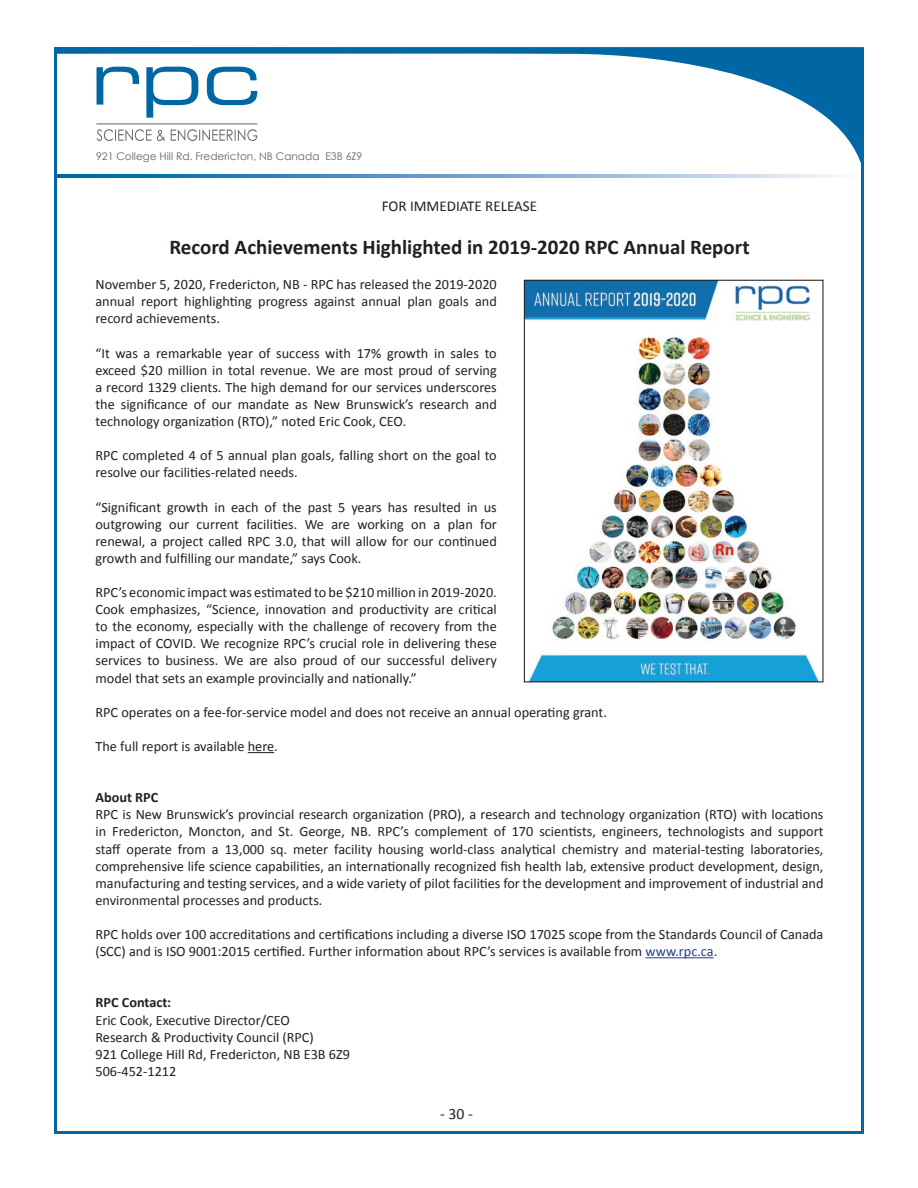
<style>
.page{position:relative;width:918px;height:1188px;background:#fff}
.page>*{position:absolute;margin:0;border:0;box-sizing:border-box;transform-origin:0 0}
.t1{font:700 21px "Calibri";color:#231f20}
.t2{font:15.75px "Calibri";color:#231f20}
.t3{font:15px "Calibri";color:#231f20}
.t4{font:14.25px/17.1px "Calibri";color:#231f20;text-align:justify}
.t5{font:700 14.25px "Calibri";color:#231f20}
.t6{font:10.5px "Century Gothic";color:#636366}
.s1{color:#253f8e}
</style>
<div class="page">
<svg style="left:248px;top:752px;width:26px;height:1px"></svg>
<hr style="left:646px;top:957px;width:68px;height:1px;background:#253f8e">
<svg style="left:54px;top:174px;width:784px;height:3px;background:#6ba2cc"></svg>
<svg style="left:55px;top:47px;width:809px;height:121px"></svg>
<svg style="left:97px;top:67px;width:160px;height:51px"></svg>
<hr style="left:96px;top:123px;width:161px;height:1px;background:#636366">
<svg style="left:97px;top:129px;width:160px;height:12px"></svg>
<img style="left:526px;top:282px;width:293px;height:398px">
<div style="left:524px;top:280px;width:300px;height:402px;border:1px solid #231f20"></div>
<p class="t6" style="left:96px;top:150px;width:268px">921 College Hill Rd. Fredericton, NB Canada E3B 6Z9</p>
<p class="t3" style="left:382px;top:197px;width:157px">FOR IMMEDIATE RELEASE</p>
<p class="t1" style="left:169px;top:234px;width:582px">Record Achievements Highlighted in 2019-2020 RPC Annual Report</p>
<p class="t4" style="left:95px;top:275px;width:403px">November 5, 2020, Fredericton, NB - RPC has released the 2019-2020 annual report highlighting progress against annual plan goals and record achievements.</p>
<p class="t4" style="left:95px;top:344px;width:403px">“It was a remarkable year of success with 17% growth in sales to exceed $20 million in total revenue. We are most proud of serving a record 1329 clients. The high demand for our services underscores the significance of our mandate as New Brunswick’s research and technology organization (RTO),” noted Eric Cook, CEO.</p>
<p class="t4" style="left:95px;top:446px;width:403px">RPC completed 4 of 5 annual plan goals, falling short on the goal to resolve our facilities-related needs.</p>
<p class="t4" style="left:95px;top:498px;width:403px">“Significant growth in each of the past 5 years has resulted in us outgrowing our current facilities. We are working on a plan for renewal, a project called RPC 3.0, that will allow for our continued growth and fulfilling our mandate,” says Cook.</p>
<p class="t4" style="left:95px;top:583px;width:403px">RPC’s economic impact was estimated to be $210 million in 2019-2020.<br>Cook emphasizes, “Science, innovation and productivity are critical to the economy, especially with the challenge of recovery from the impact of COVID. We recognize RPC’s crucial role in delivering these services to business. We are also proud of our successful delivery model that sets an example provincially and nationally.”</p>
<p class="t4" style="left:95px;top:703px;width:513px">RPC operates on a fee-for-service model and does not receive an annual operating grant.</p>
<p class="t4" style="left:95px;top:737px;width:184px">The full report is available here.</p>
<p class="t5" style="left:95px;top:789px;width:64px">About RPC</p>
<p class="t4" style="left:95px;top:805px;width:730px">RPC is New Brunswick’s provincial research organization (PRO), a research and technology organization (RTO) with locations in Fredericton, Moncton, and St. George, NB. RPC’s complement of 170 scientists, engineers, technologists and support staff operate from a 13,000 sq. meter facility housing world-class analytical chemistry and material-testing laboratories, comprehensive life science capabilities, an internationally recognized fish health lab, extensive product development, design, manufacturing and testing services, and a wide variety of pilot facilities for the development and improvement of industrial and environmental processes and products.</p>
<p class="t4" style="left:95px;top:925px;width:730px">RPC holds over 100 accreditations and certifications including a diverse ISO 17025 scope from the Standards Council of Canada (SCC) and is ISO 9001:2015 certified. Further information about RPC’s services is available from <span class="s1">www.rpc.ca</span>.</p>
<p class="t5" style="left:95px;top:994px;width:77px">RPC Contact:</p>
<p class="t4" style="left:95px;top:1011px;width:196px">Eric Cook, Executive Director/CEO</p>
<p class="t4" style="left:95px;top:1028px;width:220px">Research &amp; Productivity Council (RPC)</p>
<p class="t4" style="left:95px;top:1045px;width:256px">921 College Hill Rd, Fredericton, NB E3B 6Z9</p>
<p class="t4" style="left:95px;top:1062px;width:82px">506-452-1212</p>
<p class="t2" style="left:440px;top:1104px;width:34px">- 30 -</p>
</div>
